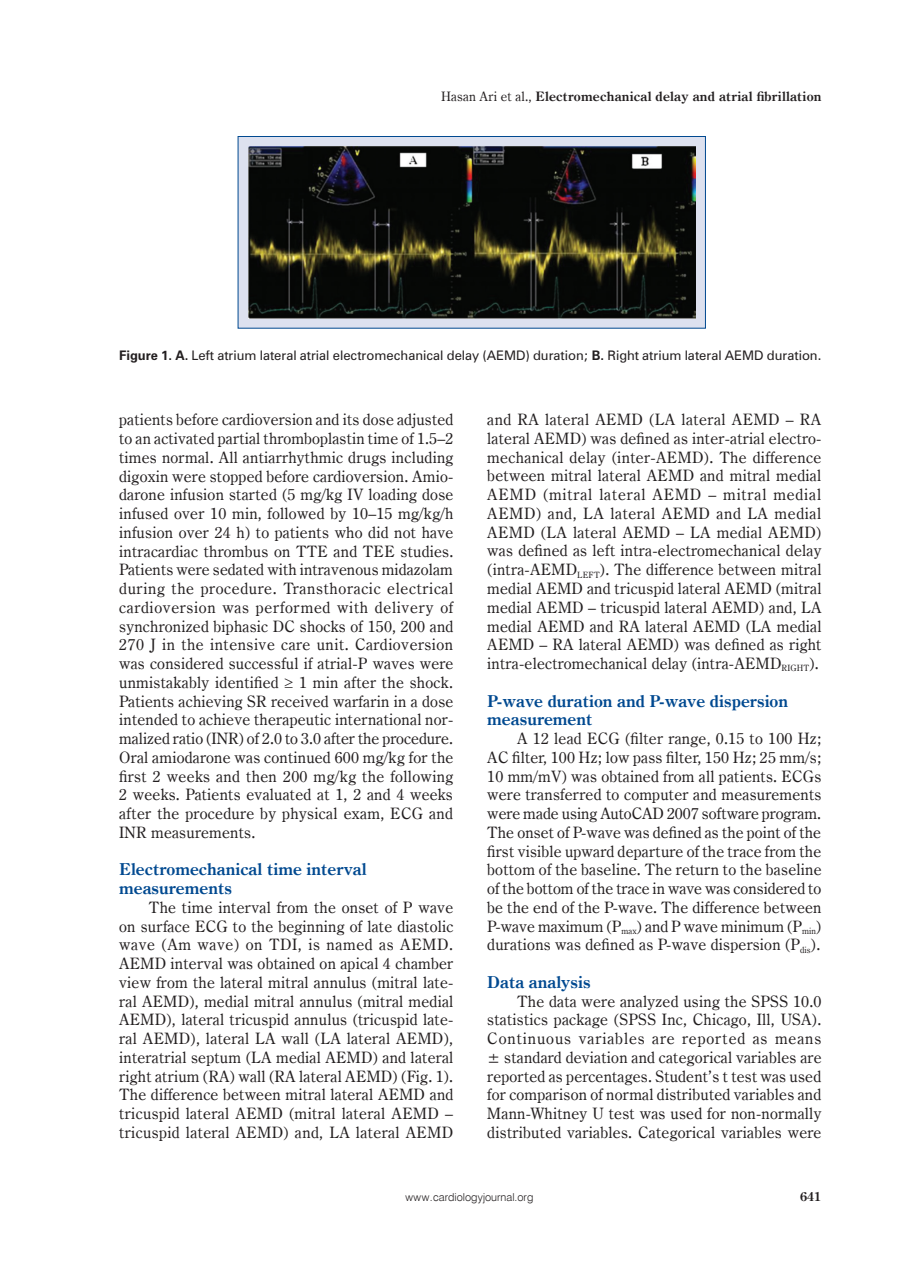
<style>
.page{position:relative;width:915px;height:1276px;background:#fff}
.page>*{position:absolute;margin:0;border:0;box-sizing:border-box;transform-origin:0 0}
.t1{font:700 16.5px/18.8px "Century Oldst EU";color:#014990}
.t2{font:15.75px/18.8px "Century Oldst EU";letter-spacing:.015em;color:#231f20;text-align:justify}
.t3{font:700 13.05px "Century Oldst EU";letter-spacing:.015em;color:#231f20}
.t4{font:700 12.75px "Century Oldst EU";color:#231f20}
.t5{font:12px "Zurich PL";color:#231f20}
.t6{font:10.95px "Swis 721 Lt EU";color:#231f20}
.s1{font-weight:400}
.s2{font-weight:700}
</style>
<div class="page">
<div style="left:237px;top:136px;width:468px;height:192px;background:#dde1ef;border:1px solid #014990"></div>
<img style="left:248px;top:146px;width:447px;height:172px">
<p class="t3" style="left:441px;top:89px;width:382px"><span class="s1">Hasan Ari et al.,</span> Electromechanical delay and atrial fibrillation</p>
<p class="t5" style="left:119px;top:348px;width:703px"><span class="s2">Figure 1. A.</span> Left atrium lateral atrial electromechanical delay (AEMD) duration; <span class="s2">B.</span> Right atrium lateral AEMD duration.</p>
<p class="t2" style="left:119px;top:410px;width:336px">patients before cardioversion and its dose adjusted to an activated partial thromboplastin time of 1.5–2 times normal. All antiarrhythmic drugs including digoxin were stopped before cardioversion. Amio&shy;darone infusion started (5 mg/kg IV loading dose infused over 10 min, followed by 10–15 mg/kg/h infusion over 24 h) to patients who did not have intracardiac thrombus on TTE and TEE studies.<br>Patients were sedated with intravenous midazolam during the procedure. Transthoracic electrical cardioversion was performed with delivery of synchronized biphasic DC shocks of 150, 200 and 270 J in the intensive care unit. Cardioversion was considered successful if atrial-P waves were unmistakably identified ≥ 1 min after the shock.<br>Patients achieving SR received warfarin in a dose intended to achieve therapeutic international nor&shy;malized ratio (INR) of 2.0 to 3.0 after the procedure.<br>Oral amiodarone was continued 600 mg/kg for the first 2 weeks and then 200 mg/kg the following 2 weeks. Patients evaluated at 1, 2 and 4 weeks after the procedure by physical exam, ECG and INR measurements.</p>
<p class="t1" style="left:119px;top:861px;width:249px">Electromechanical time interval measurements</p>
<p class="t2" style="left:119px;top:898px;width:335px;text-indent:30px">The time interval from the onset of P wave on surface ECG to the beginning of late diastolic wave (Am wave) on TDI, is named as AEMD.<br>AEMD interval was obtained on apical 4 chamber view from the lateral mitral annulus (mitral late&shy;ral AEMD), medial mitral annulus (mitral medial AEMD), lateral tricuspid annulus (tricuspid late&shy;ral AEMD), lateral LA wall (LA lateral AEMD), interatrial septum (LA medial AEMD) and lateral right atrium (RA) wall (RA lateral AEMD) (Fig. 1).<br>The difference between mitral lateral AEMD and tricuspid lateral AEMD (mitral lateral AEMD – tricuspid lateral AEMD) and, LA lateral AEMD</p>
<p class="t2" style="left:487px;top:410px;width:335px">and RA lateral AEMD (LA lateral AEMD – RA lateral AEMD) was defined as inter-atrial electro&shy;mechanical delay (inter-AEMD). The difference between mitral lateral AEMD and mitral medial AEMD (mitral lateral AEMD – mitral medial AEMD) and, LA lateral AEMD and LA medial AEMD (LA lateral AEMD – LA medial AEMD) was defined as left intra-electromechanical delay (intra-AEMD<sub>LEFT</sub>). The difference between mitral medial AEMD and tricuspid lateral AEMD (mitral medial AEMD – tricuspid lateral AEMD) and, LA medial AEMD and RA lateral AEMD (LA medial AEMD – RA lateral AEMD) was defined as right intra-electromechanical delay (intra-AEMD<sub>RIGHT</sub>).</p>
<p class="t1" style="left:487px;top:692px;width:302px">P-wave duration and P-wave dispersion measurement</p>
<p class="t2" style="left:487px;top:729px;width:335px;text-indent:30px">A 12 lead ECG (filter range, 0.15 to 100 Hz; AC filter, 100 Hz; low pass filter, 150 Hz; 25 mm/s; 10 mm/mV) was obtained from all patients. ECGs were transferred to computer and measurements were made using AutoCAD 2007 software program.<br>The onset of P-wave was defined as the point of the first visible upward departure of the trace from the bottom of the baseline. The return to the baseline of the bottom of the trace in wave was considered to be the end of the P-wave. The difference between P-wave maximum (P<sub>max</sub>) and P wave minimum (P<sub>min</sub>) durations was defined as P-wave dispersion (P<sub>dis</sub>).</p>
<p class="t1" style="left:487px;top:973px;width:105px">Data analysis</p>
<p class="t2" style="left:487px;top:992px;width:335px;text-indent:30px">The data were analyzed using the SPSS 10.0 statistics package (SPSS Inc, Chicago, Ill, USA).<br>Continuous variables are reported as means ± standard deviation and categorical variables are reported as percentages. Student’s t test was used for comparison of normal distributed variables and Mann-Whitney U test was used for non-normally distributed variables. Categorical variables were</p>
<p class="t6" style="left:405px;top:1190px;width:129px">www.cardiologyjournal.org</p>
<p class="t4" style="left:799px;top:1188px;width:23px">641</p>
</div>
